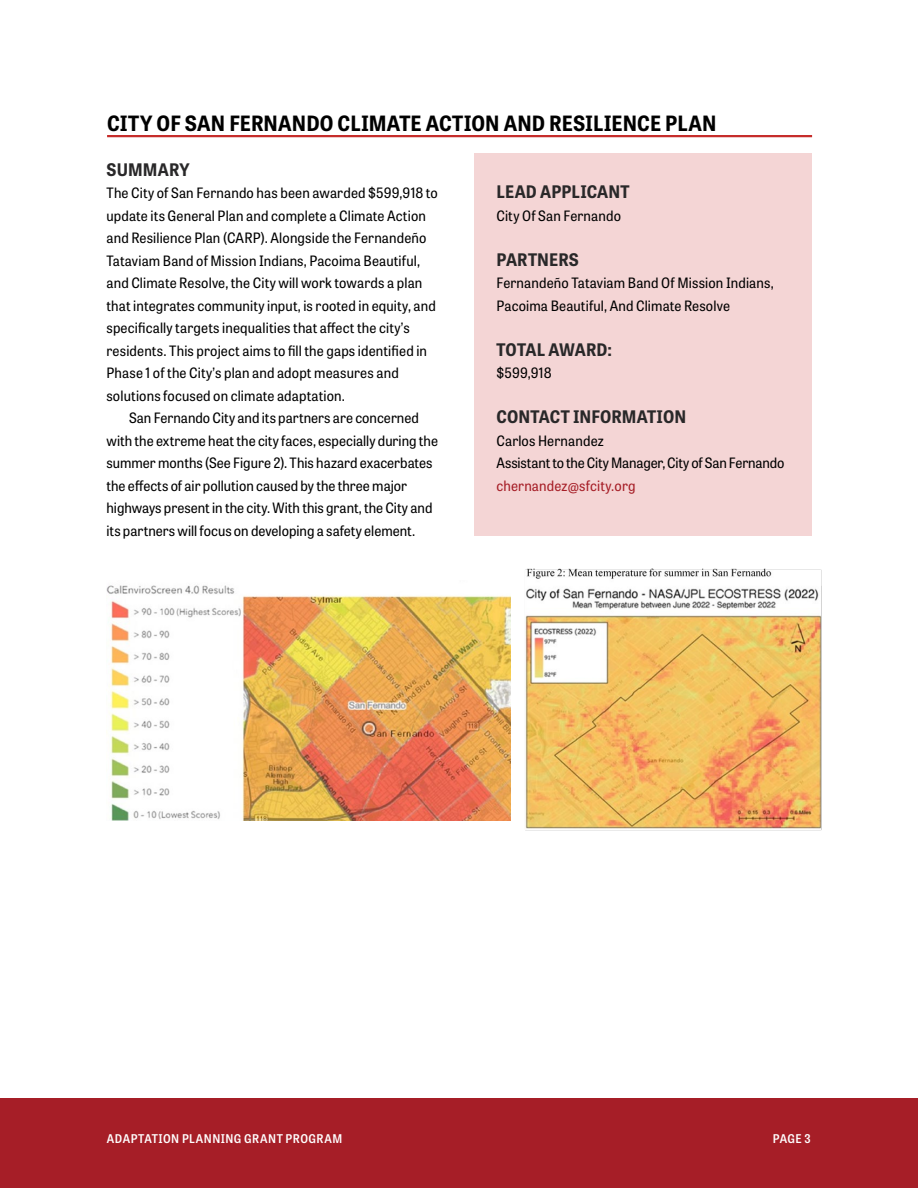
<style>
.page{position:relative;width:918px;height:1188px;background:#fff}
.page>*{position:absolute;margin:0;border:0;box-sizing:border-box;transform-origin:0 0}
.t1{font:700 21px "Tablet Gothic Narrow";letter-spacing:.005em;color:#000}
.t2{font:700 17.25px "Tablet Gothic Narrow";letter-spacing:.005em;color:#292829}
._0_-_First_Paragraph{font:14.25px/22.5px "Tablet Gothic Narrow";letter-spacing:.01em;color:#000}
._0_-_First_Paragraph-2{font:14.25px "Tablet Gothic Narrow";letter-spacing:-.01em;color:#000}
._0_-_First_Paragraph-3{font:14.25px "Tablet Gothic Narrow";letter-spacing:.01em;color:#a61e27}
.t3{font:12px "Tablet Gothic Narrow Sb";letter-spacing:.04em;color:#fff}
</style>
<div class="page">
<div style="left:0;top:1098px;width:918px;height:90px;background:#a61e27"></div>
<hr style="left:107px;top:135px;width:705px;height:2px;background:#c62d2b">
<img style="left:106px;top:585px;width:404px;height:236px">
<img style="left:525px;top:568px;width:296px;height:263px">
<div style="left:474px;top:153px;width:338px;height:383px;background:#f4d5d5"></div>
<h1 class="t1" style="left:107px;top:108px;width:611px">CITY OF SAN FERNANDO CLIMATE ACTION AND RESILIENCE PLAN</h1>
<h2 class="t2" style="left:106px;top:157px;width:84px">SUMMARY</h2>
<p class="_0_-_First_Paragraph" style="left:106px;top:181px;width:333px">The City of San Fernando has been awarded $599,918 to update its General Plan and complete a Climate Action and Resilience Plan (CARP). Alongside the Fernandeño Tataviam Band of Mission Indians, Pacoima Beautiful, and Climate Resolve, the City will work towards a plan that integrates community input, is rooted in equity, and specifically targets inequalities that affect the city’s residents. This project aims to fill the gaps identified in Phase 1 of the City’s plan and adopt measures and solutions focused on climate adaptation.</p>
<p class="_0_-_First_Paragraph" style="left:106px;top:406px;width:333px;text-indent:23px">San Fernando City and its partners are concerned with the extreme heat the city faces, especially during the summer months (See Figure 2). This hazard exacerbates the effects of air pollution caused by the three major highways present in the city. With this grant, the City and its partners will focus on developing a safety element.</p>
<h2 class="t2" style="left:496px;top:180px;width:135px">LEAD APPLICANT</h2>
<p class="_0_-_First_Paragraph" style="left:496px;top:204px;width:126px">City Of San Fernando</p>
<h2 class="t2" style="left:496px;top:247px;width:84px">PARTNERS</h2>
<p class="_0_-_First_Paragraph" style="left:496px;top:271px;width:279px">Fernandeño Tataviam Band Of Mission Indians,<br>Pacoima Beautiful, And Climate Resolve</p>
<h2 class="t2" style="left:496px;top:337px;width:117px">TOTAL AWARD:</h2>
<p class="_0_-_First_Paragraph" style="left:496px;top:361px;width:57px">$599,918</p>
<h2 class="t2" style="left:496px;top:405px;width:191px">CONTACT INFORMATION</h2>
<p class="_0_-_First_Paragraph" style="left:496px;top:429px;width:109px">Carlos Hernandez</p>
<p class="_0_-_First_Paragraph-2" style="left:496px;top:453px;width:289px">Assistant to the City Manager, City of San Fernando</p>
<p class="_0_-_First_Paragraph-3" style="left:496px;top:476px;width:141px">chernandez@sfcity.org</p>
<p class="t3" style="left:107px;top:1130px;width:237px">ADAPTATION PLANNING GRANT PROGRAM</p>
<p class="t3" style="left:773px;top:1130px;width:39px">PAGE 3</p>
</div>
